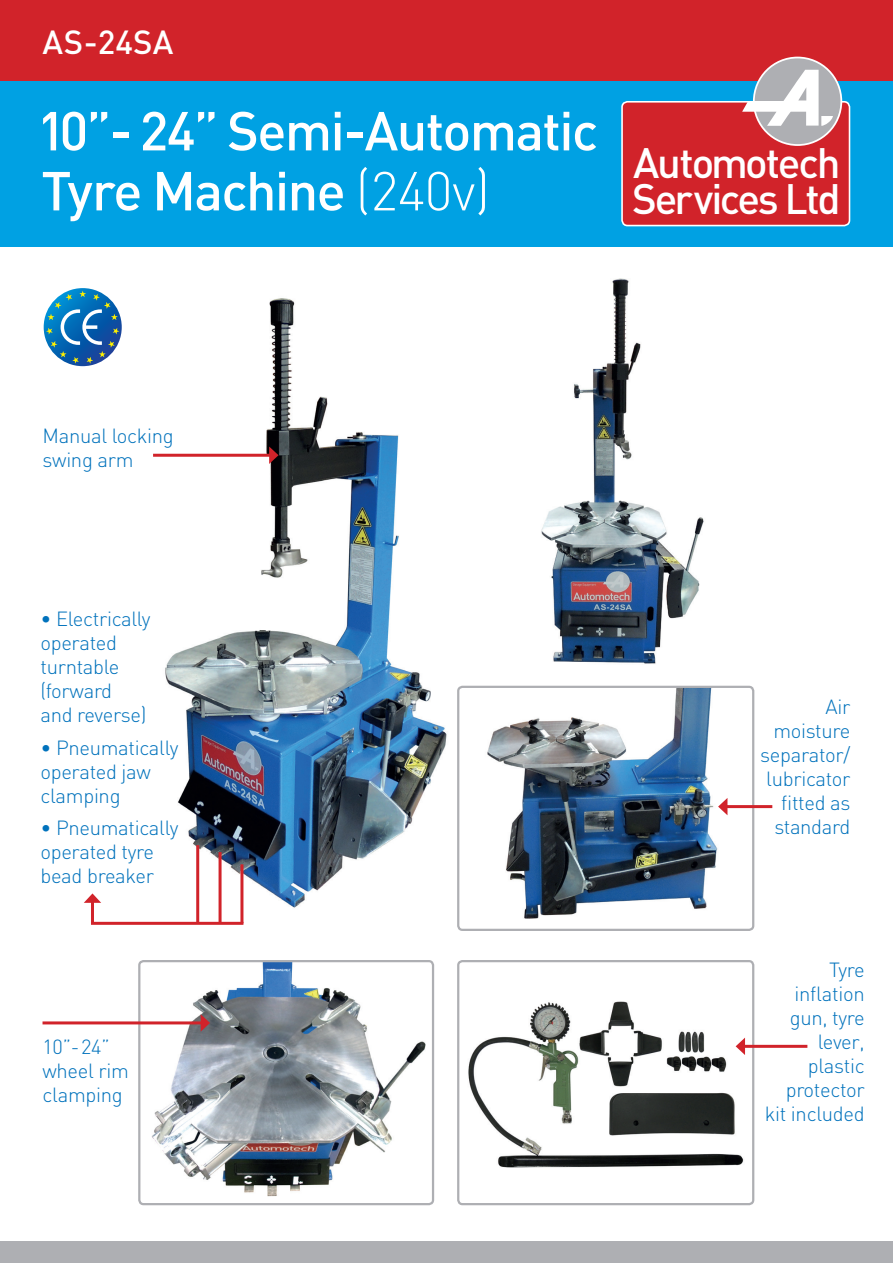
<style>
.page{position:relative;width:893px;height:1263px;background:#fff}
.page>*{position:absolute;margin:0;border:0;box-sizing:border-box;transform-origin:0 0}
.t1{font:500 54px/60px "DIN";letter-spacing:-.03em;color:#fff}
.t2{font:500 42px/36.2px "DIN";letter-spacing:-.05em;color:#fff}
.t3{font:500 33px "DIN";letter-spacing:.005em;color:#fff}
.t4{font:300 20.25px/24px "DIN";letter-spacing:-.015em;color:#0072bc}
.s1{font-weight:300}
</style>
<div class="page">
<img style="left:159px;top:298px;width:288px;height:610px">
<div style="left:0;top:0;width:893px;height:81px;background:#d1232a"></div>
<div style="left:0;top:81px;width:893px;height:166px;background:#00a1e3"></div>
<svg style="left:621px;top:101px;width:229px;height:125px"></svg>
<div style="left:623px;top:103px;width:226px;height:122px;background:#d1232a;border-radius:5px"></div>
<svg style="left:753px;top:57px;width:89px;height:89px"></svg>
<div style="left:755px;top:58px;width:85px;height:86px;background:#aeafb3;border-radius:50%"></div>
<svg style="left:742px;top:70px;width:91px;height:56px"></svg>
<div style="left:0;top:1242px;width:893px;height:21px;background:#aeafb3"></div>
<svg style="left:44px;top:288px;width:78px;height:78px"></svg>
<svg style="left:46px;top:291px;width:73px;height:73px"></svg>
<img style="left:461px;top:278px;width:289px;height:408px">
<img style="left:141px;top:963px;width:285px;height:234px">
<div style="left:138px;top:960px;width:296px;height:245px;border:2px solid #aeafb3;border-radius:4px"></div>
<img style="left:468px;top:1001px;width:283px;height:167px">
<div style="left:457px;top:960px;width:297px;height:245px;border:2px solid #aeafb3;border-radius:4px"></div>
<img style="left:487px;top:689px;width:264px;height:230px">
<div style="left:457px;top:686px;width:297px;height:245px;border:2px solid #aeafb3;border-radius:4px"></div>
<hr style="left:153px;top:454px;width:119px;height:3px;background:#d1232a">
<svg style="left:269px;top:446px;width:10px;height:18px"></svg>
<hr style="left:725px;top:805px;width:47px;height:3px;background:#d1232a">
<svg style="left:718px;top:798px;width:9px;height:17px"></svg>
<hr style="left:43px;top:1021px;width:160px;height:3px;background:#d1232a">
<svg style="left:201px;top:1014px;width:9px;height:18px"></svg>
<hr style="left:196px;top:845px;width:3px;height:78px;background:#d1232a">
<hr style="left:219px;top:852px;width:3px;height:71px;background:#d1232a">
<hr style="left:240px;top:864px;width:3px;height:59px;background:#d1232a">
<svg style="left:84px;top:893px;width:162px;height:32px"></svg>
<hr style="left:742px;top:1045px;width:65px;height:3px;background:#d1232a">
<svg style="left:736px;top:1037px;width:9px;height:18px"></svg>
<h3 class="t3" style="left:43px;top:21px;width:132px">AS-24SA</h3>
<h1 class="t1" style="left:37px;top:99px;width:563px">10”- 24” Semi-Automatic<br>Tyre Machine <span class="s1">(240v)</span></h1>
<h2 class="t2" style="left:632px;top:143px;width:210px">Automotech<br>Services Ltd</h2>
<p class="t4" style="left:43px;top:423px;width:133px">Manual locking swing arm</p>
<p class="t4" style="left:40px;top:607px;width:112px">• Electrically operated turntable (forward<br>and reverse)</p>
<p class="t4" style="left:40px;top:735px;width:140px">• Pneumatically operated jaw clamping</p>
<p class="t4" style="left:40px;top:816px;width:140px">• Pneumatically operated tyre bead breaker</p>
<p class="t4" style="left:43px;top:1034px;width:88px">10”-24” wheel rim clamping</p>
<p class="t4" style="left:760px;top:694px;width:92px;text-align:right">Air moisture separator/ lubricator fitted as standard</p>
<p class="t4" style="left:765px;top:957px;width:101px;text-align:right">Tyre inflation gun, tyre lever, plastic protector kit included</p>
</div>
